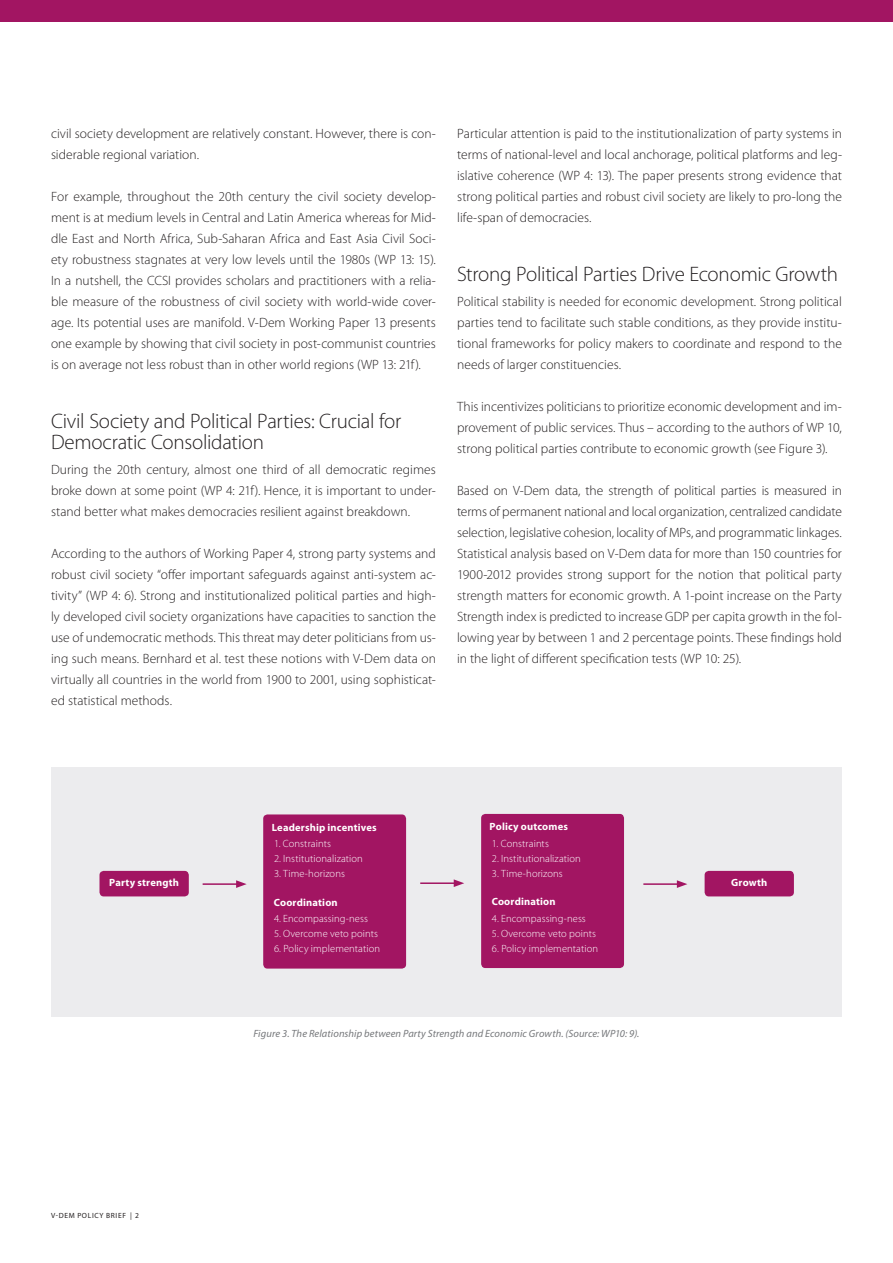
<style>
.page{position:relative;width:893px;height:1263px;background:#fff}
.page>*{position:absolute;margin:0;border:0;box-sizing:border-box;transform-origin:0 0}
.t1{font:300 21px/21px "Myriad Pro";letter-spacing:-.01em;color:#231f20}
.t2{font:300 13.5px/21px "Myriad Pro";color:#231f20;text-align:justify}
.t3{font:300 10.5px "Myriad Pro";letter-spacing:.01em;color:#fff}
.t4{font:italic 10.5px "Myriad Pro";letter-spacing:.01em;color:#76787b}
.t5{font:700 10.5px "Myriad Pro";letter-spacing:.015em;color:#fff}
.t6{font:7.5px "Myriad Pro";letter-spacing:.09em;color:#231f20}
</style>
<div class="page">
<div style="left:0;top:0;width:893px;height:21px;background:#a21562"></div>
<div style="left:51px;top:767px;width:791px;height:249px;background:#ececee"></div>
<hr style="left:203px;top:883px;width:35px;height:2px;background:#a21562">
<svg style="left:236px;top:880px;width:11px;height:8px"></svg>
<div style="left:263px;top:814px;width:143px;height:154px;background:#a21562;border-radius:4px"></div>
<div style="left:99px;top:871px;width:90px;height:25px;background:#a21562;border-radius:4px"></div>
<div style="left:705px;top:871px;width:89px;height:25px;background:#a21562;border-radius:4px"></div>
<div style="left:481px;top:814px;width:143px;height:154px;background:#a21562;border-radius:4px"></div>
<hr style="left:420px;top:882px;width:36px;height:2px;background:#a21562">
<svg style="left:454px;top:879px;width:10px;height:8px"></svg>
<hr style="left:643px;top:883px;width:36px;height:2px;background:#a21562">
<svg style="left:677px;top:880px;width:10px;height:8px"></svg>
<p class="t2" style="left:51px;top:123px;width:386px">civil society development are relatively constant. However, there is con&shy;siderable regional variation.</p>
<p class="t2" style="left:51px;top:186px;width:386px">For example, throughout the 20th century the civil society develop&shy;ment is at medium levels in Central and Latin America whereas for Mid&shy;dle East and North Africa, Sub-Saharan Africa and East Asia Civil Soci&shy;ety robustness stagnates at very low levels until the 1980s (WP 13: 15).<br>I n a nutshell, the CCSI provides scholars and practitioners with a relia&shy;ble measure of the robustness of civil society with world-wide cover&shy;age. Its potential uses are manifold. V-Dem Working Paper 13 presents one example by showing that civil society in post-communist countries is on average not less robust than in other world regions (WP 13: 21f).</p>
<h1 class="t1" style="left:51px;top:410px;width:352px">Civil Society and Political Parties: Crucial for<br>Democratic Consolidation</h1>
<p class="t2" style="left:51px;top:459px;width:386px">During the 20th century, almost one third of all democratic regimes broke down at some point (WP 4: 21f). Hence, it is important to under&shy;stand better what makes democracies resilient against breakdown.</p>
<p class="t2" style="left:51px;top:543px;width:386px">According to the authors of Working Paper 4, strong party systems and robust civil society “offer important safeguards against anti-system ac&shy;tivity” (WP 4: 6). Strong and institutionalized political parties and high&shy;ly developed civil society organizations have capacities to sanction the use of undemocratic methods. This threat may deter politicians from us&shy;ing such means. Bernhard et al. test these notions with V-Dem data on virtually all countries in the world from 1900 to 2001, using sophisticat&shy;ed statistical methods.</p>
<p class="t2" style="left:457px;top:123px;width:386px">Particular attention is paid to the institutionalization of party systems in terms of national-level and local anchorage, political platforms and leg&shy;islative coherence (WP 4: 13). The paper presents strong evidence that strong political parties and robust civil society are likely to pro-long the life-span of democracies.</p>
<h1 class="t1" style="left:457px;top:263px;width:383px">Strong Political Parties Drive Economic Growth</h1>
<p class="t2" style="left:457px;top:291px;width:386px">Political stability is needed for economic development. Strong political parties tend to facilitate such stable conditions, as they provide institu&shy;tional frameworks for policy makers to coordinate and respond to the needs of larger constituencies.</p>
<p class="t2" style="left:457px;top:396px;width:386px">This incentivizes politicians to prioritize economic development and im&shy;provement of public services. Thus – according to the authors of WP 10, strong political parties contribute to economic growth (see Figure 3).</p>
<p class="t2" style="left:457px;top:480px;width:386px">Based on V-Dem data, the strength of political parties is measured in terms of permanent national and local organization, centralized candidate selection, legislative cohesion, locality of MPs, and programmatic linkages.<br>Statistical analysis based on V-Dem data for more than 150 countries for 1900-2012 provides strong support for the notion that political party strength matters for economic growth. A 1-point increase on the Party Strength index is predicted to increase GDP per capita growth in the fol&shy;lowing year by between 1 and 2 percentage points. These findings hold in the light of different specification tests (WP 10: 25).</p>
<p class="t5" style="left:490px;top:820px;width:80px">Policy outcomes</p>
<p class="t3" style="left:492px;top:837px;width:59px">1. Constraints</p>
<p class="t3" style="left:492px;top:852px;width:90px">2. I nstitutionalization</p>
<p class="t3" style="left:492px;top:867px;width:72px">3. Time-horizons</p>
<p class="t5" style="left:492px;top:895px;width:65px">Coordination</p>
<p class="t3" style="left:492px;top:912px;width:95px">4. Encompassing-ness</p>
<p class="t3" style="left:492px;top:927px;width:106px">5. Overcome veto points</p>
<p class="t3" style="left:492px;top:942px;width:108px">6. Policy implementation</p>
<p class="t5" style="left:272px;top:820px;width:107px">Leadership incentives</p>
<p class="t3" style="left:274px;top:838px;width:59px">1. Constraints</p>
<p class="t3" style="left:274px;top:853px;width:90px">2. I nstitutionalization</p>
<p class="t3" style="left:274px;top:868px;width:72px">3. Time-horizons</p>
<p class="t5" style="left:274px;top:895px;width:65px">Coordination</p>
<p class="t3" style="left:274px;top:913px;width:95px">4. Encompassing-ness</p>
<p class="t3" style="left:274px;top:928px;width:106px">5. Overcome veto points</p>
<p class="t3" style="left:274px;top:943px;width:108px">6. Policy implementation</p>
<p class="t5" style="left:109px;top:875px;width:71px">Party strength</p>
<p class="t5" style="left:731px;top:875px;width:38px">Growth</p>
<p class="t6" style="left:51px;top:1211px;width:89px">V-DEM POLICY BRIEF | 2</p>
<p class="t4" style="left:253px;top:1027px;width:388px">Figure 3. The Relationship between Party Strength and Economic Growth. (Source: WP10: 9).</p>
</div>
